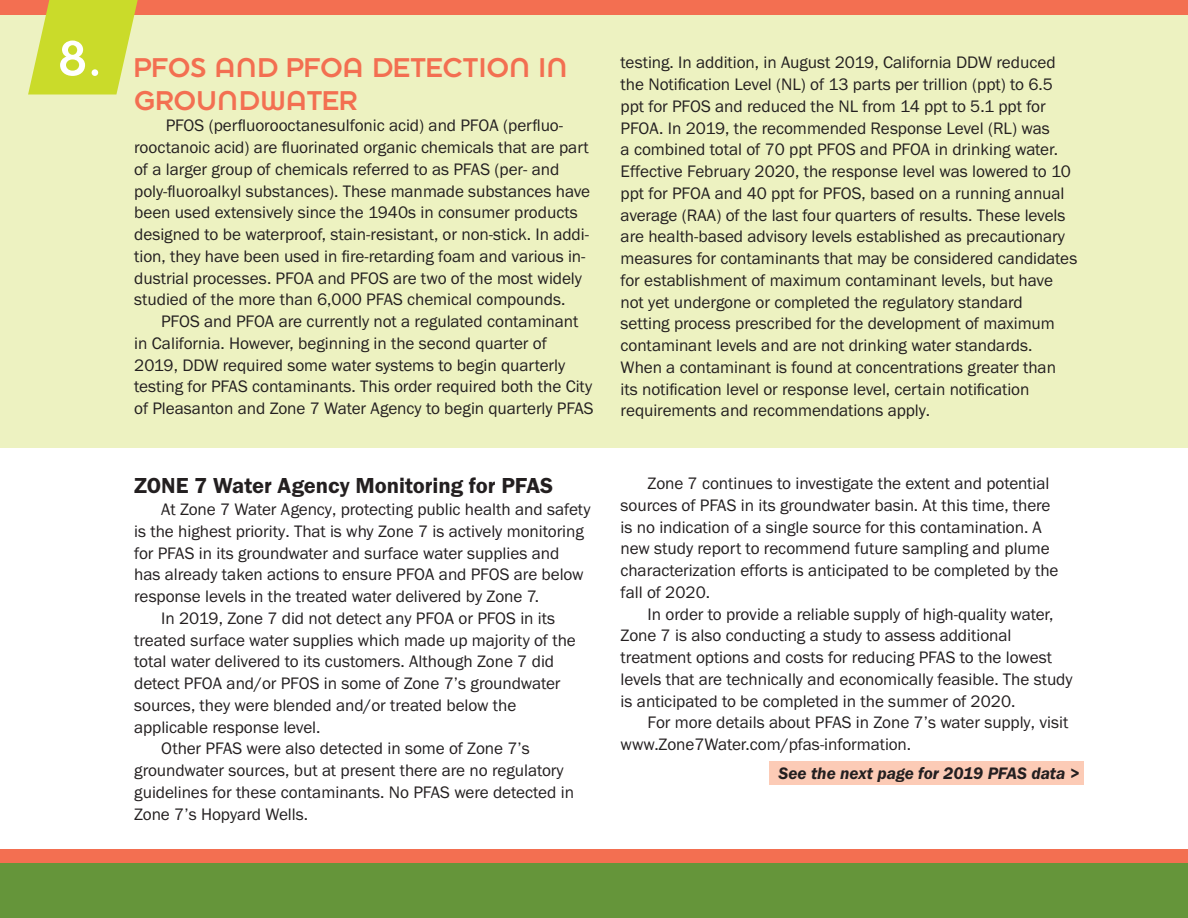
<style>
.page{position:relative;width:1188px;height:918px;background:#fff}
.page>*{position:absolute;margin:0;border:0;box-sizing:border-box;transform-origin:0 0}
.t1{font:54.15px "Dessau Pro Zwei";color:#fff}
.t2{font:30px/33px "Dessau Pro Zwei";color:#f36f51}
.t3{font:600 22.5px "Franklin Gothic FS";color:#231f20}
.t4{font:17.25px/21.8px "Franklin Gothic FS";letter-spacing:-.005em;color:#231f20}
.t5{font:italic 600 17.25px "Franklin Gothic FS";color:#231f20}
</style>
<div class="page">
<div style="left:770px;top:762px;width:314px;height:23px;background:#fccbb6"></div>
<div style="left:0;top:5px;width:1188px;height:443px;background:#edf2c1"></div>
<div style="left:0;top:0;width:1188px;height:14px;background:#f36f51"></div>
<svg style="left:28px;top:0;width:110px;height:94px"></svg>
<div style="left:0;top:849px;width:1188px;height:23px;background:#f36f51"></div>
<div style="left:0;top:863px;width:1188px;height:55px;background:#65953a"></div>
<p class="t1" style="left:58px;top:30px;width:46px">8.</p>
<p class="t2" style="left:134px;top:51px;width:435px">PFOS AND PFOA DETECTION IN<br>GROUNDWATER</p>
<p class="t4" style="left:134px;top:115px;width:458px;text-indent:32px">PFOS (perfluorooctanesulfonic acid) and PFOA (perfluo&shy;rooctanoic acid) are fluorinated organic chemicals that are part of a larger group of chemicals referred to as PFAS (per- and poly-fluoroalkyl substances). These manmade substances have been used extensively since the 1940s in consumer products designed to be waterproof, stain-resistant, or non-stick. In addi&shy;tion, they have been used in fire-retarding foam and various in&shy;dustrial processes. PFOA and PFOS are two of the most widely studied of the more than 6,000 PFAS chemical compounds.</p>
<p class="t4" style="left:134px;top:311px;width:461px;text-indent:27px">PFOS and PFOA are currently not a regulated contaminant in California. However, beginning in the second quarter of 2019, DDW required some water systems to begin quarterly testing for PFAS contaminants. This order required both the City of Pleasanton and Zone 7 Water Agency to begin quarterly PFAS</p>
<p class="t3" style="left:134px;top:473px;width:421px">ZONE 7 Water Agency Monitoring for PFAS</p>
<p class="t4" style="left:134px;top:499px;width:458px;text-indent:27px">At Zone 7 Water Agency, protecting public health and safety is the highest priority. That is why Zone 7 is actively monitoring for PFAS in its groundwater and surface water supplies and<br>has already taken actions to ensure PFOA and PFOS are below response levels in the treated water delivered by Zone 7.</p>
<p class="t4" style="left:134px;top:608px;width:443px;text-indent:27px">In 2019, Zone 7 did not detect any PFOA or PFOS in its treated surface water supplies which made up majority of the total water delivered to its customers. Although Zone 7 did detect PFOA and/or PFOS in some of Zone 7’s groundwater sources, they were blended and/or treated below the applicable response level.</p>
<p class="t4" style="left:134px;top:738px;width:441px;text-indent:27px">Other PFAS were also detected in some of Zone 7’s groundwater sources, but at present there are no regulatory guidelines for these contaminants. No PFAS were detected in Zone 7’s Hopyard Wells.</p>
<p class="t4" style="left:621px;top:52px;width:458px">testing. In addition, in August 2019, California DDW reduced the Notification Level (NL) of 13 parts per trillion (ppt) to 6.5 ppt for PFOS and reduced the NL from 14 ppt to 5.1 ppt for PFOA. In 2019, the recommended Response Level (RL) was<br>a combined total of 70 ppt PFOS and PFOA in drinking water.<br>Effective February 2020, the response level was lowered to 10 ppt for PFOA and 40 ppt for PFOS, based on a running annual average (RAA) of the last four quarters of results. These levels are health-based advisory levels established as precautionary measures for contaminants that may be considered candidates for establishment of maximum contaminant levels, but have not yet undergone or completed the regulatory standard<br>setting process prescribed for the development of maximum contaminant levels and are not drinking water standards.<br>When a contaminant is found at concentrations greater than its notification level or response level, certain notification requirements and recommendations apply.</p>
<p class="t4" style="left:621px;top:473px;width:439px;text-indent:27px">Zone 7 continues to investigate the extent and potential sources of PFAS in its groundwater basin. At this time, there is no indication of a single source for this contamination. A new study report to recommend future sampling and plume characterization efforts is anticipated to be completed by the fall of 2020.</p>
<p class="t4" style="left:621px;top:603px;width:454px;text-indent:27px">In order to provide a reliable supply of high-quality water, Zone 7 is also conducting a study to assess additional treatment options and costs for reducing PFAS to the lowest levels that are technically and economically feasible. The study is anticipated to be completed in the summer of 2020.</p>
<p class="t4" style="left:621px;top:712px;width:449px;text-indent:27px">For more details about PFAS in Zone 7’s water supply, visit www.Zone7Water.com/pfas-information.</p>
<p class="t5" style="left:779px;top:763px;width:303px">See the next page for 2019 PFAS data &gt;</p>
</div>
